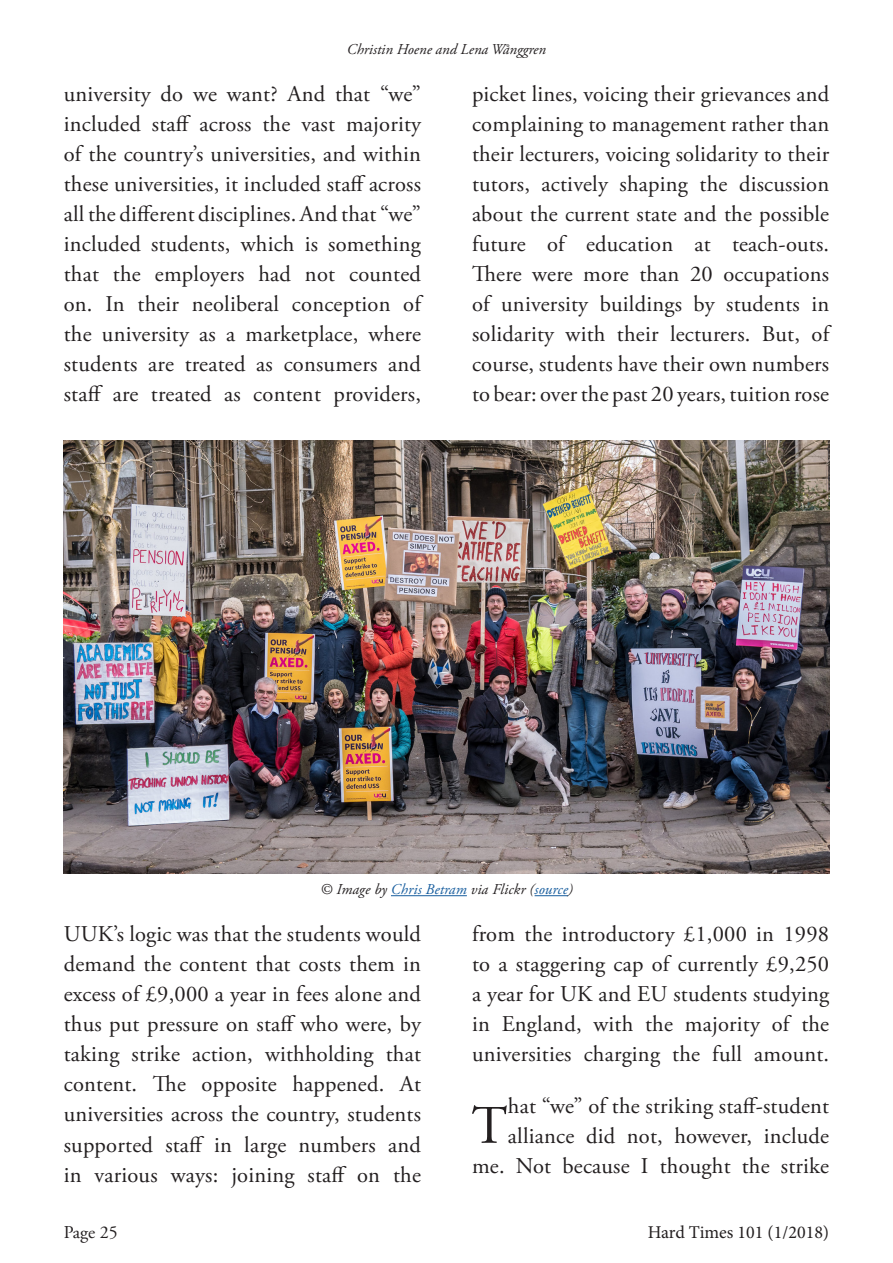
<style>
.page{position:relative;width:893px;height:1263px;background:#fff}
.page>*{position:absolute;margin:0;border:0;box-sizing:border-box;transform-origin:0 0}
.t1{font:54.15px "Adobe Garamond Pro";color:#231f20}
.t2{font:22.5px/30px "Adobe Garamond Pro";letter-spacing:.01em;color:#231f20;text-align:justify}
.t3{font:18px "Minion Pro";color:#231f20}
.t4{font:18px "Adobe Garamond Pro";color:#231f20}
.t5{font:italic 15px "Adobe Garamond Pro";color:#231f20}
.s1{color:#175d9e}
</style>
<div class="page">
<img style="left:64px;top:440px;width:765px;height:434px">
<hr style="left:391px;top:895px;width:76px;height:1px;background:#175d9e">
<hr style="left:535px;top:895px;width:33px;height:1px;background:#175d9e">
<p class="t5" style="left:347px;top:41px;width:200px">Christin Hoene and Lena Wånggren</p>
<p class="t2" style="left:64px;top:80px;width:359px">university do we want? And that “we” included staff across the vast majority of the country’s universities, and within these universities, it included staff across all the different disciplines. And that “we” included students, which is something that the employers had not counted on. In their neoliberal conception of the university as a marketplace, where students are treated as consumers and staff are treated as content providers,</p>
<p class="t2" style="left:472px;top:80px;width:359px">picket lines, voicing their grievances and complaining to management rather than their lecturers, voicing solidarity to their tutors, actively shaping the discussion about the current state and the possible future of education at teach-outs.<br>There were more than 20 occupations of university buildings by students in solidarity with their lecturers. But, of course, students have their own numbers to bear: over the past 20 years, tuition rose</p>
<p class="t5" style="left:320px;top:880px;width:254px">© Image by <span class="s1">Chris Betram</span> via Flickr (<span class="s1">source</span>)</p>
<p class="t2" style="left:64px;top:920px;width:359px">UUK’s logic was that the students would demand the content that costs them in excess of £9,000 a year in fees alone and thus put pressure on staff who were, by taking strike action, withholding that content. The opposite happened. At universities across the country, students supported staff in large numbers and in various ways: joining staff on the</p>
<p class="t4" style="left:64px;top:1221px;width:56px">Page 25</p>
<p class="t2" style="left:472px;top:920px;width:359px">from the introductory £1,000 in 1998 to a staggering cap of currently £9,250 a year for UK and EU students studying in England, with the majority of the universities charging the full amount.</p>
<p class="t1" style="left:472px;top:1093px;width:37px">T</p>
<p class="t2" style="left:472px;top:1091px;width:359px;text-align:right">hat “we” of the striking staff-student alliance did not, however, include me. Not because I thought the strike</p>
<p class="t3" style="left:648px;top:1220px;width:183px">Hard Times 101 (1/2018)</p>
</div>
